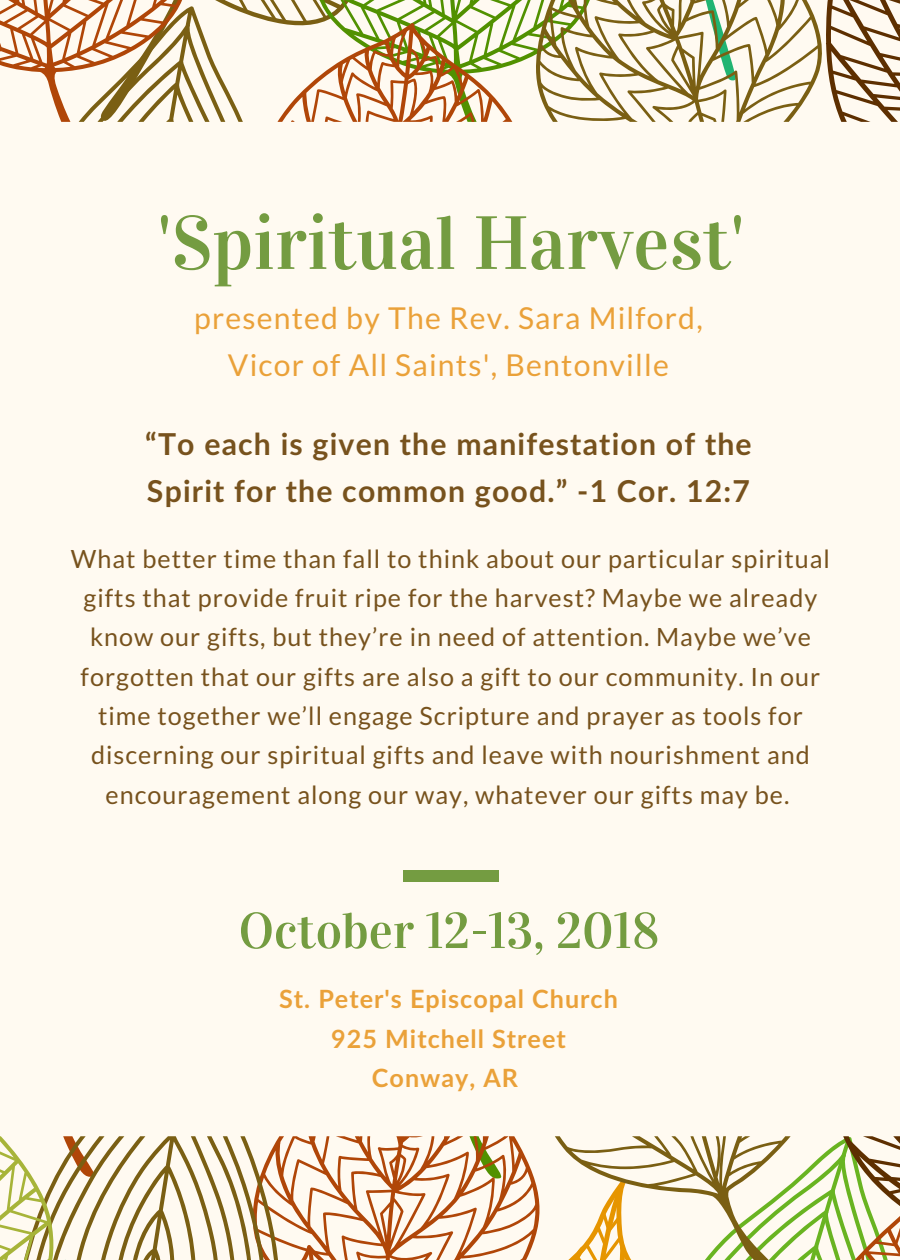
<style>
.page{position:relative;width:900px;height:1260px;background:#fffaf1}
.page>*{position:absolute;margin:0;border:0;box-sizing:border-box;transform-origin:0 0}
.t1{font:75.5px "Vidaloka";color:#749c41}
.t2{font:50.25px "Vidaloka";color:#749c41}
.t3{font:700 30.25px/47px "Lato";letter-spacing:.04em;color:#77521d}
.t4{font:30.25px/47px "Lato";letter-spacing:.04em;color:#eaa139;text-align:center}
.t5{font:25.25px/39.5px "Lato";letter-spacing:.04em;color:#77521d;text-align:center}
.t6{font:700 25.25px/39.5px "Lato";letter-spacing:.04em;color:#eaa139;text-align:center}
</style>
<div class="page">
<svg style="left:0;top:0;width:900px;height:122px"></svg>
<div style="left:403px;top:870px;width:96px;height:11px;background:#749c41"></div>
<svg style="left:0;top:1136px;width:900px;height:124px"></svg>
<h1 class="t1" style="left:158px;top:198px;width:588px">'Spiritual Harvest'</h1>
<p class="t4" style="left:194px;top:294px;width:510px">presented by The Rev. Sara Milford,<br>Vicor of All Saints', Bentonville</p>
<p class="t3" style="left:145px;top:419px;width:608px">“To each is given the manifestation of the<br>Spirit for the common good.” -1 Cor. 12:7</p>
<p class="t5" style="left:71px;top:538px;width:761px">What better time than fall to think about our particular spiritual gifts that provide fruit ripe for the harvest? Maybe we already know our gifts, but they’re in need of attention. Maybe we’ve forgotten that our gifts are also a gift to our community. In our time together we’ll engage Scripture and prayer as tools for discerning our spiritual gifts and leave with nourishment and encouragement along our way, whatever our gifts may be.</p>
<h2 class="t2" style="left:239px;top:901px;width:422px">October 12-13, 2018</h2>
<p class="t6" style="left:279px;top:979px;width:340px">St. Peter's Episcopal Church<br>925 Mitchell Street<br>Conway, AR</p>
</div>
